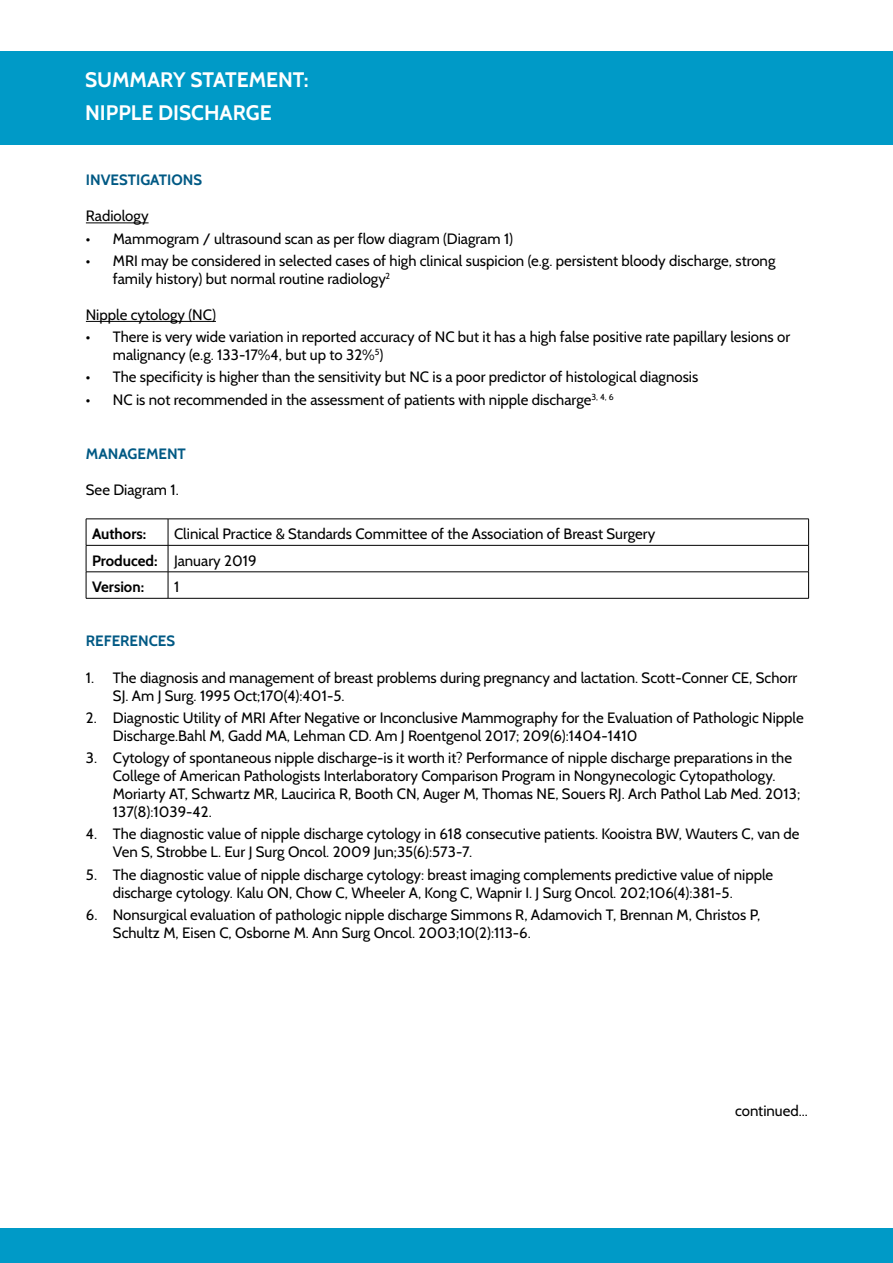
<style>
.page{position:relative;width:893px;height:1263px;background:#fff}
.page>*{position:absolute;margin:0;border:0;box-sizing:border-box;transform-origin:0 0}
.t1{font:700 21px/33.8px "Cabin";color:#fff}
.t2{font:15px/18px "Cabin";color:#000}
.t3{font:700 15px "Cabin";color:#005984}
.t4{font:700 15px "Cabin";color:#000}
.s1{font-weight:700}
</style>
<div class="page">
<div style="left:0;top:51px;width:893px;height:94px;background:#009ac7"></div>
<hr style="left:86px;top:222px;width:63px;height:1px;background:#000">
<hr style="left:86px;top:321px;width:130px;height:1px;background:#000">
<hr style="left:86px;top:519px;width:82px;height:1px;background:#000">
<hr style="left:168px;top:519px;width:641px;height:1px;background:#000">
<hr style="left:86px;top:545px;width:82px;height:1px;background:#000">
<hr style="left:168px;top:545px;width:641px;height:1px;background:#000">
<hr style="left:86px;top:572px;width:82px;height:1px;background:#000">
<svg style="left:86px;top:519px;width:1px;height:79px"></svg>
<hr style="left:168px;top:572px;width:641px;height:1px;background:#000">
<svg style="left:168px;top:519px;width:1px;height:79px"></svg>
<svg style="left:808px;top:519px;width:1px;height:79px"></svg>
<hr style="left:86px;top:598px;width:82px;height:1px;background:#000">
<hr style="left:168px;top:598px;width:641px;height:1px;background:#000">
<div style="left:0;top:1229px;width:893px;height:34px;background:#009ac7"></div>
<h1 class="t1" style="left:85px;top:62px;width:16px">SUMMARY</h1>
<h1 class="t1" style="left:190px;top:62px;width:13px">STAT</h1>
<h1 class="t1" style="left:85px;top:62px;width:225px;text-indent:152px">EMENT:<br>NIPPLE DISCHARGE</h1>
<p class="t3" style="left:86px;top:171px;width:118px">INVESTIGATIONS</p>
<p class="t2" style="left:86px;top:207px;width:64px">Radiology</p>
<p class="t2" style="left:86px;top:229px;width:429px">• Mammogram / ultrasound scan as per flow diagram (Diagram 1)</p>
<p class="t2" style="left:113px;top:251px;width:664px;text-indent:-27px">• MRI may be considered in selected cases of high clinical suspicion (e.g. persistent bloody discharge, strong family history) but normal routine radiology<sup>2</sup></p>
<p class="t2" style="left:86px;top:306px;width:132px">Nipple cytology (NC)</p>
<p class="t2" style="left:113px;top:328px;width:679px;text-indent:-27px">• There is very wide variation in reported accuracy of NC but it has a high false positive rate papillary lesions or malignancy (e.g. 133-17%4, but up to 32%<sup>5</sup>)</p>
<p class="t2" style="left:86px;top:368px;width:614px">• The specificity is higher than the sensitivity but NC is a poor predictor of histological diagnosis</p>
<p class="t2" style="left:86px;top:390px;width:529px">• NC is not recommended in the assessment of patients with nipple discharge<sup>3,</sup> <sup>4,</sup> <sup>6</sup></p>
<p class="t3" style="left:86px;top:444px;width:102px">MANAGEMENT</p>
<p class="t2" style="left:86px;top:480px;width:94px">See Diagram 1.</p>
<p class="t4" style="left:92px;top:525px;width:56px">AUTHORS:</p>
<p class="t2" style="left:92px;top:521px;width:565px;line-height:26.4px;text-indent:82px">Clinical Practice &amp; Standards Committee of the Association of Breast Surgery<br><span class="s1">PRODUCED:</span> January 2019<br><span class="s1">VERSION:</span></p>
<p class="t2" style="left:174px;top:578px;width:7px">1</p>
<p class="t3" style="left:86px;top:632px;width:91px">REFERENCES</p>
<p class="t2" style="left:113px;top:668px;width:686px;text-indent:-27px">1. The diagnosis and management of breast problems during pregnancy and lactation. Scott-Conner CE, Schorr<br>SJ. Am J Surg. 1995 Oct;170(4):401-5.</p>
<p class="t2" style="left:113px;top:708px;width:692px;text-indent:-27px">2. Diagnostic Utility of MRI After Negative or Inconclusive Mammography for the Evaluation of Pathologic Nipple<br>Discharge.Bahl M, Gadd MA, Lehman CD. Am J Roentgenol 2017; 209(6):1404-1410</p>
<p class="t2" style="left:113px;top:749px;width:689px;text-indent:-27px">3. Cytology of spontaneous nipple discharge-is it worth it? Performance of nipple discharge preparations in the College of American Pathologists Interlaboratory Comparison Program in Nongynecologic Cytopathology.<br>Moriarty AT, Schwartz MR, Laucirica R, Booth CN, Auger M, Thomas NE, Souers RJ. Arch Pathol Lab Med. 2013; 137(8):1039-42.</p>
<p class="t2" style="left:113px;top:825px;width:688px;text-indent:-27px">4. The diagnostic value of nipple discharge cytology in 618 consecutive patients. Kooistra BW, Wauters C, van de<br>Ven S, Strobbe L. Eur J Surg Oncol. 2009 Jun;35(6):573-7.</p>
<p class="t2" style="left:113px;top:865px;width:662px;text-indent:-27px">5. The diagnostic value of nipple discharge cytology: breast imaging complements predictive value of nipple discharge cytology. Kalu ON, Chow C, Wheeler A, Kong C, Wapnir I. J Surg Oncol. 202;106(4):381-5.</p>
<p class="t2" style="left:113px;top:905px;width:649px;text-indent:-27px">6. Nonsurgical evaluation of pathologic nipple discharge Simmons R, Adamovich T, Brennan M, Christos P,<br>Schultz M, Eisen C, Osborne M. Ann Surg Oncol. 2003;10(2):113-6.</p>
<p class="t2" style="left:735px;top:1101px;width:74px">continued...</p>
</div>
